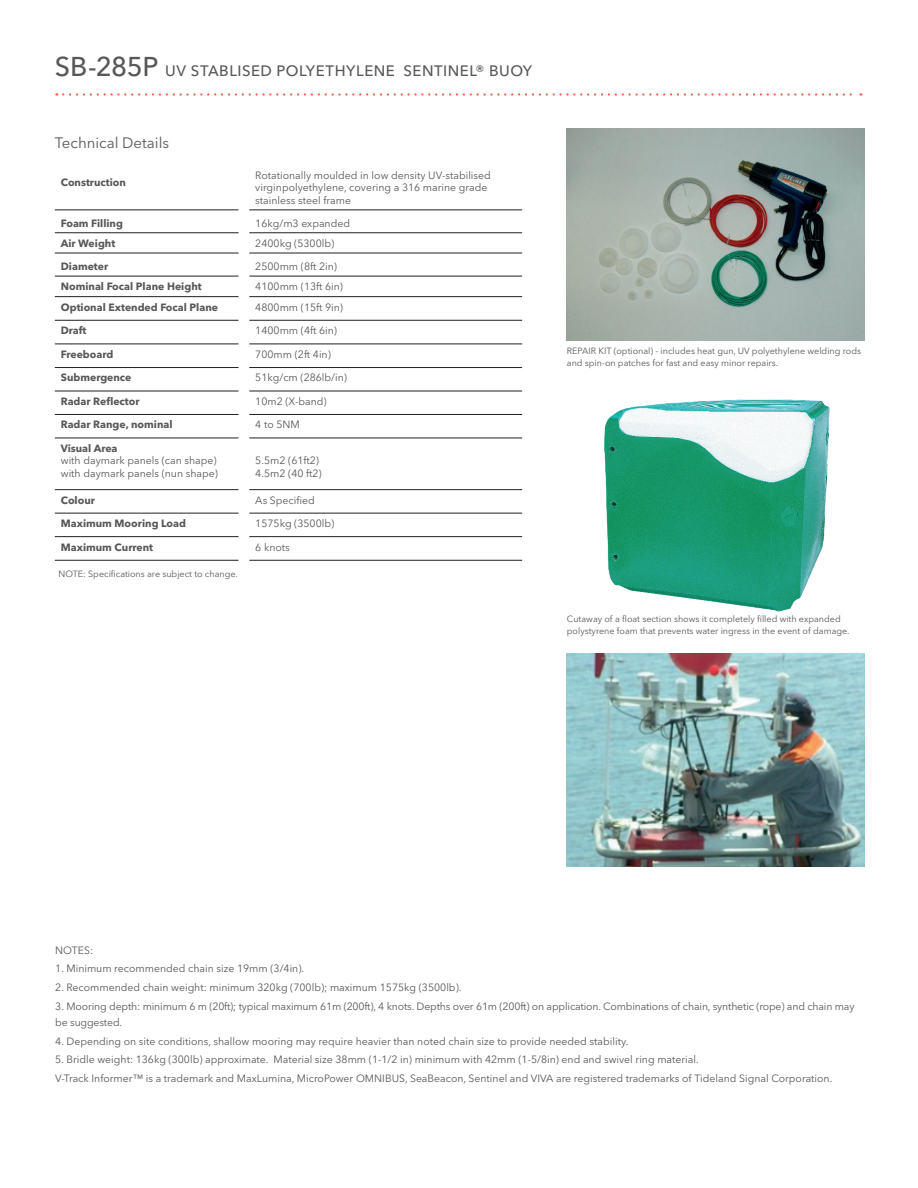
<style>
.page{position:relative;width:918px;height:1188px;background:#fff}
.page>*{position:absolute;margin:0;border:0;box-sizing:border-box;transform-origin:0 0}
.t1{font:500 15px "Avenir Next LT Pro";letter-spacing:.035em;color:#57585a}
.t2{font:15px "Avenir Next LT Pro";color:#57585a}
.t3{font:10.5px/12.6px "Avenir Next LT Pro";color:#57585a}
.t4{font:700 10.5px "Avenir Next LT Pro";color:#57585a}
.t5{font:9px/12px "Avenir Next LT Pro";color:#57585a}
.s1{font-size:27px}
</style>
<div class="page">
<img style="left:604px;top:400px;width:226px;height:212px">
<img style="left:567px;top:654px;width:298px;height:212px">
<img style="left:567px;top:128px;width:298px;height:213px">
<hr style="left:55px;top:210px;width:184px;height:1px;background:#231f20">
<hr style="left:55px;top:233px;width:184px;height:1px;background:#231f20">
<hr style="left:55px;top:253px;width:184px;height:1px;background:#231f20">
<hr style="left:55px;top:276px;width:184px;height:1px;background:#231f20">
<hr style="left:55px;top:296px;width:184px;height:1px;background:#231f20">
<hr style="left:55px;top:320px;width:184px;height:1px;background:#231f20">
<hr style="left:55px;top:344px;width:184px;height:1px;background:#231f20">
<hr style="left:55px;top:367px;width:184px;height:1px;background:#231f20">
<hr style="left:55px;top:391px;width:184px;height:1px;background:#231f20">
<hr style="left:55px;top:414px;width:184px;height:1px;background:#231f20">
<hr style="left:55px;top:438px;width:184px;height:1px;background:#231f20">
<hr style="left:55px;top:489px;width:184px;height:1px;background:#231f20">
<hr style="left:55px;top:513px;width:184px;height:1px;background:#231f20">
<hr style="left:55px;top:536px;width:184px;height:1px;background:#231f20">
<hr style="left:55px;top:560px;width:184px;height:1px;background:#231f20">
<hr style="left:249px;top:210px;width:273px;height:1px;background:#231f20">
<hr style="left:249px;top:233px;width:273px;height:1px;background:#231f20">
<hr style="left:249px;top:253px;width:273px;height:1px;background:#231f20">
<hr style="left:249px;top:276px;width:273px;height:1px;background:#231f20">
<hr style="left:249px;top:296px;width:273px;height:1px;background:#231f20">
<hr style="left:249px;top:320px;width:273px;height:1px;background:#231f20">
<hr style="left:249px;top:344px;width:273px;height:1px;background:#231f20">
<hr style="left:249px;top:367px;width:273px;height:1px;background:#231f20">
<hr style="left:249px;top:391px;width:273px;height:1px;background:#231f20">
<hr style="left:249px;top:414px;width:273px;height:1px;background:#231f20">
<hr style="left:249px;top:438px;width:273px;height:1px;background:#231f20">
<hr style="left:249px;top:489px;width:273px;height:1px;background:#231f20">
<hr style="left:249px;top:513px;width:273px;height:1px;background:#231f20">
<hr style="left:249px;top:536px;width:273px;height:1px;background:#231f20">
<hr style="left:249px;top:560px;width:273px;height:1px;background:#231f20">
<svg style="left:63px;top:93px;width:799px;height:3px"></svg>
<h1 class="t1" style="left:55px;top:62px;width:479px"><span class="s1">SB-285P</span> UV STABLISED POLYETHYLENE SENTINEL® BUOY</h1>
<h1 class="t2" style="left:55px;top:134px;width:116px">Technical Details</h1>
<p class="t4" style="left:61px;top:176px;width:67px">Construction</p>
<p class="t3" style="left:255px;top:169px;width:237px">Rotationally moulded in low density UV-stabilised virginpolyethylene, covering a 316 marine grade stainless steel frame</p>
<p class="t4" style="left:61px;top:217px;width:64px">Foam Filling</p>
<p class="t3" style="left:255px;top:217px;width:96px">16kg/m3 expanded</p>
<p class="t4" style="left:61px;top:237px;width:56px">Air Weight</p>
<p class="t3" style="left:255px;top:237px;width:80px">2400kg (5300lb)</p>
<p class="t4" style="left:61px;top:260px;width:49px">Diameter</p>
<p class="t3" style="left:255px;top:260px;width:83px">2500mm (8ft 2in)</p>
<p class="t4" style="left:61px;top:280px;width:142px">Nominal Focal Plane Height</p>
<p class="t3" style="left:255px;top:280px;width:89px">4100mm (13ft 6in)</p>
<p class="t4" style="left:61px;top:300px;width:159px">Optional Extended Focal Plane</p>
<p class="t3" style="left:255px;top:301px;width:89px">4800mm (15ft 9in)</p>
<p class="t4" style="left:61px;top:324px;width:27px">Draft</p>
<p class="t3" style="left:255px;top:324px;width:83px">1400mm (4ft 6in)</p>
<p class="t4" style="left:61px;top:348px;width:54px">Freeboard</p>
<p class="t3" style="left:255px;top:348px;width:77px">700mm (2ft 4in)</p>
<p class="t4" style="left:61px;top:371px;width:72px">Submergence</p>
<p class="t3" style="left:255px;top:372px;width:93px">51kg/cm (286lb/in)</p>
<p class="t4" style="left:61px;top:395px;width:80px">Radar Reflector</p>
<p class="t3" style="left:255px;top:395px;width:73px">10m2 (X-band)</p>
<p class="t4" style="left:61px;top:418px;width:113px">Radar Range, nominal</p>
<p class="t3" style="left:255px;top:418px;width:46px">4 to 5NM</p>
<p class="t4" style="left:61px;top:442px;width:58px">Visual Area</p>
<p class="t3" style="left:61px;top:455px;width:159px">with daymark panels (can shape) with daymark panels (nun shape)</p>
<p class="t3" style="left:255px;top:455px;width:68px">5.5m2 (61ft2)<br>4.5m2 (40 ft2)</p>
<p class="t4" style="left:61px;top:493px;width:36px">Colour</p>
<p class="t3" style="left:255px;top:494px;width:61px">As Specified</p>
<p class="t4" style="left:61px;top:517px;width:127px">Maximum Mooring Load</p>
<p class="t3" style="left:255px;top:517px;width:80px">1575kg (3500lb)</p>
<p class="t4" style="left:61px;top:540px;width:94px">Maximum Current</p>
<p class="t3" style="left:255px;top:541px;width:36px">6 knots</p>
<p class="t5" style="left:59px;top:568px;width:181px">NOTE: Specifications are subject to change.</p>
<p class="t5" style="left:567px;top:345px;width:296px">REPAIR KIT (optional) - includes heat gun, UV polyethylene welding rods and spin-on patches for fast and easy minor repairs.</p>
<p class="t5" style="left:567px;top:613px;width:284px">Cutaway of a float section shows it completely filled with expanded polystyrene foam that prevents water ingress in the event of damage.</p>
<p class="t3" style="left:55px;top:944px;width:39px">NOTES:</p>
<p class="t3" style="left:55px;top:963px;width:251px">1. Minimum recommended chain size 19mm (3/4in).</p>
<p class="t3" style="left:55px;top:981px;width:408px">2. Recommended chain weight: minimum 320kg (700lb); maximum 1575kg (3500lb).</p>
<p class="t3" style="left:55px;top:998px;width:801px;line-height:16.5px">3. Mooring depth: minimum 6 m (20ft); typical maximum 61m (200ft), 4 knots. Depths over 61m (200ft) on application. Combinations of chain, synthetic (rope) and chain may be suggested.</p>
<p class="t3" style="left:55px;top:1035px;width:575px">4. Depending on site conditions, shallow mooring may require heavier than noted chain size to provide needed stability.</p>
<p class="t3" style="left:55px;top:1051px;width:779px;line-height:18.6px">5. Bridle weight: 136kg (300lb) approximate. Material size 38mm (1-1/2 in) minimum with 42mm (1-5/8in) end and swivel ring material.<br>V-Track Informer™ is a trademark and MaxLumina, MicroPower OMNIBUS, SeaBeacon, Sentinel and VIVA are registered trademarks of Tideland Signal Corporation.</p>
</div>
